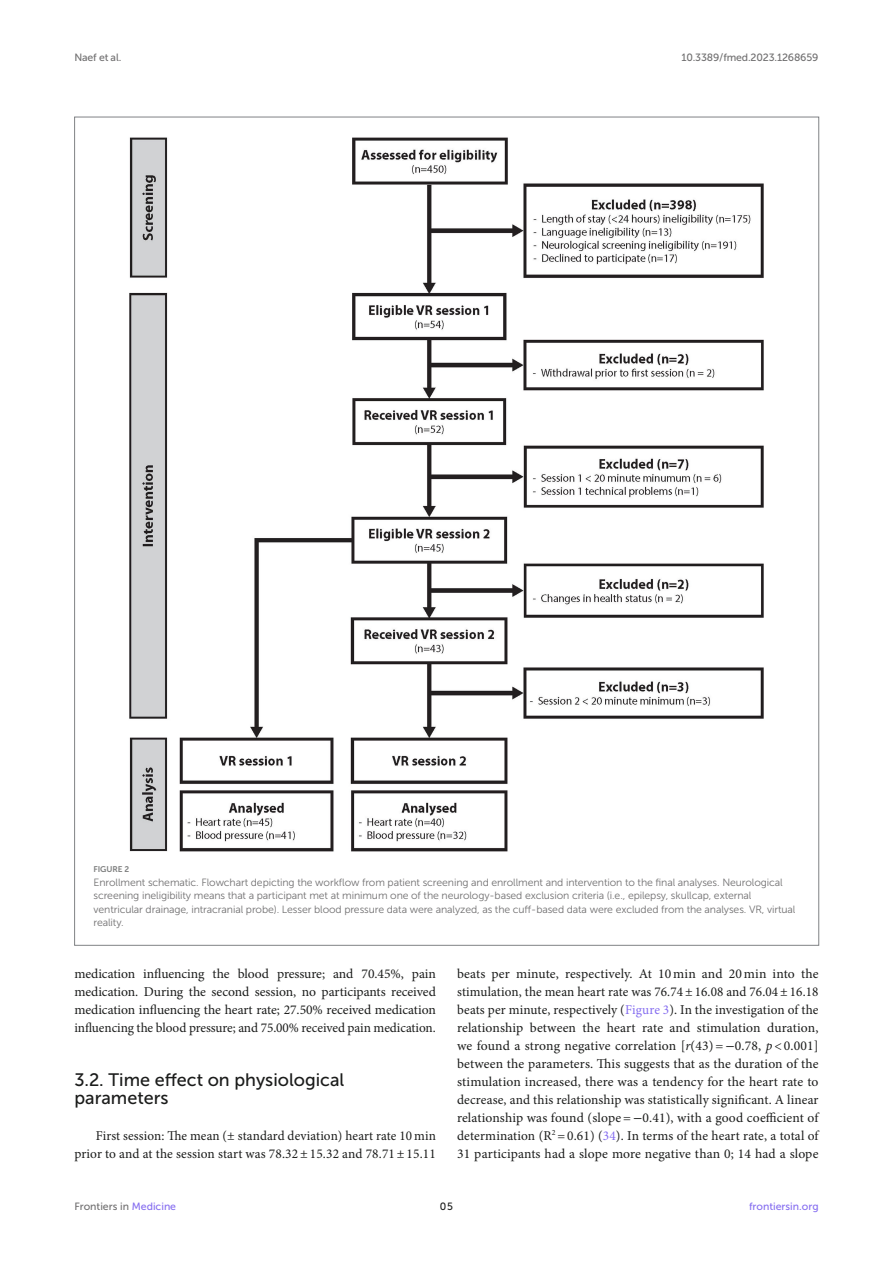
<style>
.page{position:relative;width:893px;height:1263px;background:#fff}
.page>*{position:absolute;margin:0;border:0;box-sizing:border-box;transform-origin:0 0}
.HEAD_2{font:18px/18px "Museo Sans 500";color:#1b1c1b}
.TEXT_FLUSH{font:13.5px/18px "Minion Pro";letter-spacing:.01em;color:#1b1c1b;text-align:right}
.TEXT{font:13.5px/18px "Minion Pro";letter-spacing:-.005em;color:#1b1c1b;text-align:justify}
.FIG_LEG{font:10.5px/13.5px "Museo Sans 300";letter-spacing:-.01em;color:#706f70}
.t1{font:10.5px "Museo Sans 500";letter-spacing:-.015em;color:#706f70}
.t2{font:10.5px "Museo Sans 500";color:#856df0}
.t3{font:10.5px "Museo Sans 500";color:#1b1c1b}
.FIG_HD{font:8.25px "Museo Sans 700";letter-spacing:-.01em;color:#7e7f7f}
.s1{color:#856df0}
.s2{font-style:italic}
.s3{font-family:"STIX General"}
</style>
<div class="page">
<img style="left:129px;top:137px;width:635px;height:715px">
<p class="t1" style="left:74px;top:51px;width:48px">Naef et al.</p>
<p class="t1" style="left:681px;top:51px;width:139px">10.3389/fmed.2023.1268659</p>
<p class="FIG_HD" style="left:94px;top:865px;width:37px">FIGURE 2</p>
<p class="FIG_LEG" style="left:94px;top:875px;width:703px">Enrollment schematic. Flowchart depicting the workflow from patient screening and enrollment and intervention to the final analyses. Neurological screening ineligibility means that a participant met at minimum one of the neurology-based exclusion criteria (i.e., epilepsy, skullcap, external ventricular drainage, intracranial probe). Lesser blood pressure data were analyzed, as the cuff-based data were excluded from the analyses. VR, virtual reality.</p>
<p class="TEXT" style="left:74px;top:965px;width:363px">medication influencing the blood pressure; and 70.45%, pain medication. During the second session, no participants received medication influencing the heart rate; 27.50% received medication influencing the blood pressure; and 75.00% received pain medication.</p>
<p class="HEAD_2" style="left:74px;top:1071px;width:271px">3.2. Time effect on physiological parameters</p>
<p class="TEXT_FLUSH" style="left:74px;top:1127px;width:363px">First session: The mean (± standard deviation) heart rate 10 min prior to and at the session start was 78.32 ± 15.32 and 78.71 ± 15.11</p>
<p class="TEXT_FLUSH" style="left:457px;top:965px;width:363px;text-align:justify">beats per minute, respectively. At 10 min and 20 min into the stimulation, the mean heart rate was 76.74 ±16.08 and 76.04±16.18 beats per minute, respectively (<span class="s1">Figure 3</span>). In the investigation of the relationship between the heart rate and stimulation duration, we found a strong negative correlation [<span class="s2">r</span>(43)=<span class="s3">−</span>0.78, <span class="s2">p</span> &lt; 0.001] between the parameters. This suggests that as the duration of the stimulation increased, there was a tendency for the heart rate to decrease, and this relationship was statistically significant. A linear relationship was found (slope =<span class="s3">−</span>0.41), with a good coefficient of determination (R<sup>2</sup> = 0.61) (<span class="s1">34</span>). In terms of the heart rate, a total of 31 participants had a slope more negative than 0; 14 had a slope</p>
<p class="t1" style="left:74px;top:1200px;width:103px">Frontiers in <span class="s1">Medicine</span></p>
<p class="t3" style="left:440px;top:1200px;width:14px">05</p>
<p class="t2" style="left:749px;top:1200px;width:71px">frontiersin.org</p>
</div>
